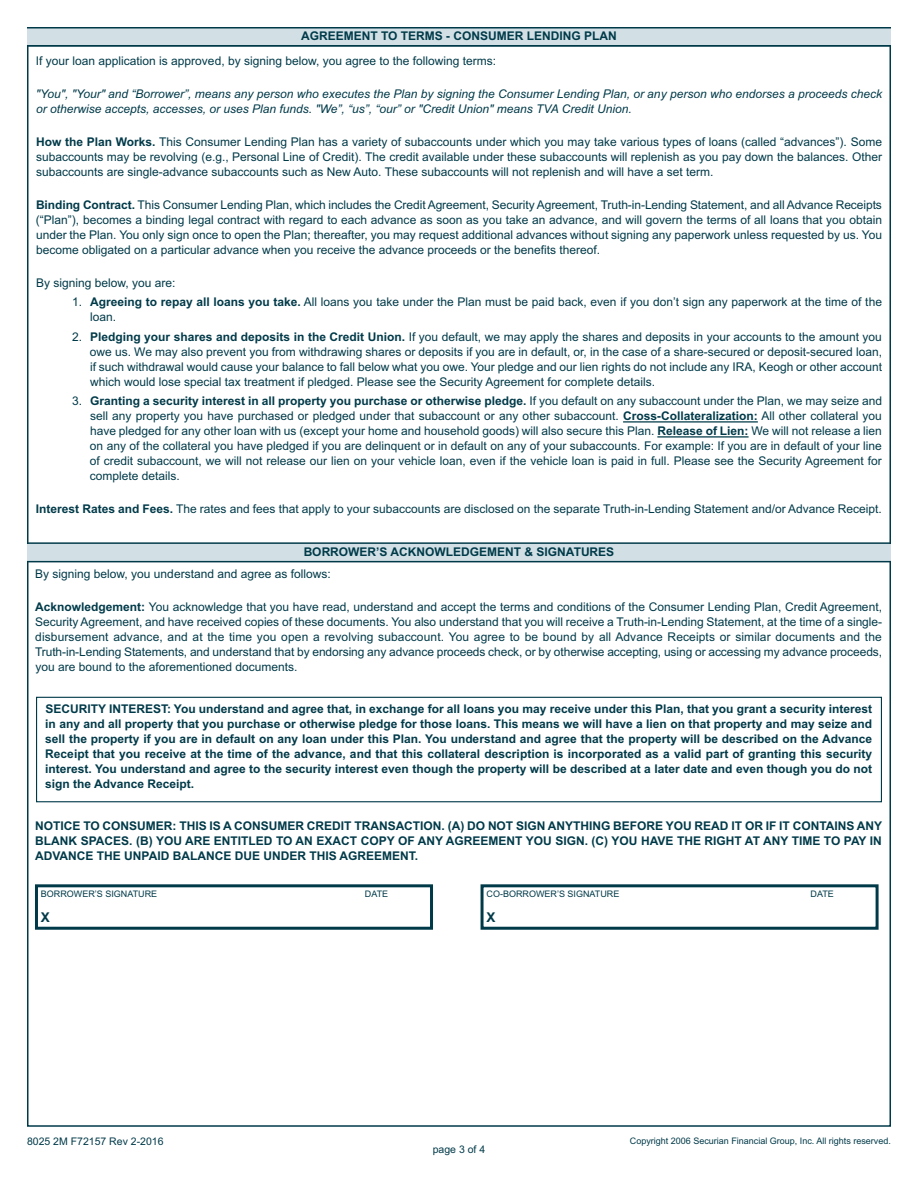
<style>
.page{position:relative;width:918px;height:1188px;background:#fff}
.page>*{position:absolute;margin:0;border:0;box-sizing:border-box;transform-origin:0 0}
.t1{font:700 13.5px "Arial";color:#003a49}
.t2{font:12px/15px "Arial";color:#003a49;text-align:justify}
.t3{font:700 12px/15px "Arial";color:#003a49;text-align:justify}
.t4{font:italic 12px/15px "Arial";color:#003a49}
.t5{font:10.5px "Arial";color:#003a49}
.t6{font:9px "Arial";color:#003a49}
.s1{font-weight:700}
</style>
<div class="page">
<div style="left:36px;top:697px;width:846px;height:105px;border:1px solid #003a49"></div>
<div style="left:27px;top:544px;width:864px;height:18px;background:#d2e0e6"></div>
<div style="left:27px;top:28px;width:864px;height:18px;background:#d2e0e6"></div>
<hr style="left:623px;top:421px;width:135px;height:2px;background:#003a49">
<hr style="left:657px;top:436px;width:92px;height:2px;background:#003a49">
<div style="left:35px;top:884px;width:398px;height:46px;border:3px solid #003a49"></div>
<div style="left:481px;top:884px;width:398px;height:46px;border:3px solid #003a49"></div>
<hr style="left:27px;top:542px;width:864px;height:2px;background:#003a49">
<hr style="left:27px;top:561px;width:864px;height:1px;background:#003a49">
<hr style="left:27px;top:27px;width:864px;height:1px;background:#003a49">
<hr style="left:27px;top:45px;width:864px;height:1px;background:#003a49">
<p class="t3" style="left:301px;top:29px;width:317px">AGREEMENT TO TERMS - CONSUMER LENDING PLAN</p>
<p class="t2" style="left:36px;top:53px;width:462px">If your loan application is approved, by signing below, you agree to the following terms:</p>
<p class="t4" style="left:36px;top:86px;width:848px">"You", "Your" and “Borrower”, means any person who executes the Plan by signing the Consumer Lending Plan, or any person who endorses a proceeds check or otherwise accepts, accesses, or uses Plan funds. "We”, “us”, “our” or "Credit Union" means TVA Credit Union.</p>
<p class="t2" style="left:36px;top:134px;width:848px"><span class="s1">How the Plan Works.</span> This Consumer Lending Plan has a variety of subaccounts under which you may take various types of loans (called “advances”). Some subaccounts may be revolving (e.g., Personal Line of Credit). The credit available under these subaccounts will replenish as you pay down the balances. Other subaccounts are single-advance subaccounts such as New Auto. These subaccounts will not replenish and will have a set term.</p>
<p class="t2" style="left:36px;top:197px;width:848px"><span class="s1">Binding Contract.</span> This Consumer Lending Plan, which includes the Credit Agreement, Security Agreement, Truth-in-Lending Statement, and all Advance Receipts (“Plan”), becomes a binding legal contract with regard to each advance as soon as you take an advance, and will govern the terms of all loans that you obtain under the Plan. You only sign once to open the Plan; thereafter, you may request additional advances without signing any paperwork unless requested by us. You become obligated on a particular advance when you receive the advance proceeds or the benefits thereof.</p>
<p class="t2" style="left:36px;top:275px;width:141px">By signing below, you are:</p>
<p class="t2" style="left:90px;top:295px;width:793px;text-indent:-18px">1. <span class="s1">Agreeing to repay all loans you take.</span> All loans you take under the Plan must be paid back, even if you don’t sign any paperwork at the time of the loan.</p>
<p class="t2" style="left:90px;top:329px;width:794px;text-indent:-18px">2. <span class="s1">Pledging your shares and deposits in the Credit Union.</span> If you default, we may apply the shares and deposits in your accounts to the amount you owe us. We may also prevent you from withdrawing shares or deposits if you are in default, or, in the case of a share-secured or deposit-secured loan, if such withdrawal would cause your balance to fall below what you owe. Your pledge and our lien rights do not include any IRA, Keogh or other account which would lose special tax treatment if pledged. Please see the Security Agreement for complete details.</p>
<p class="t2" style="left:90px;top:394px;width:794px;text-indent:-18px">3. <span class="s1">Granting a security interest in all property you purchase or otherwise pledge.</span> If you default on any subaccount under the Plan, we may seize and sell any property you have purchased or pledged under that subaccount or any other subaccount. <span class="s1">Cross-Collateralization:</span> All other collateral you have pledged for any other loan with us (except your home and household goods) will also secure this Plan. <span class="s1">Release of Lien:</span> We will not release a lien on any of the collateral you have pledged if you are delinquent or in default on any of your subaccounts. For example: If you are in default of your line of credit subaccount, we will not release our lien on your vehicle loan, even if the vehicle loan is paid in full. Please see the Security Agreement for complete details.</p>
<p class="t2" style="left:36px;top:502px;width:848px"><span class="s1">Interest Rates and Fees.</span> The rates and fees that apply to your subaccounts are disclosed on the separate Truth-in-Lending Statement and/or Advance Receipt.</p>
<p class="t3" style="left:304px;top:545px;width:312px">BORROWER’S ACKNOWLEDGEMENT &amp; SIGNATURES</p>
<p class="t2" style="left:35px;top:567px;width:297px">By signing below, you understand and agree as follows:</p>
<p class="t2" style="left:35px;top:600px;width:849px"><span class="s1">Acknowledgement:</span> You acknowledge that you have read, understand and accept the terms and conditions of the Consumer Lending Plan, Credit Agreement, Security Agreement, and have received copies of these documents. You also understand that you will receive a Truth-in-Lending Statement, at the time of a single&shy;disbursement advance, and at the time you open a revolving subaccount. You agree to be bound by all Advance Receipts or similar documents and the Truth-in-Lending Statements, and understand that by endorsing any advance proceeds check, or by otherwise accepting, using or accessing my advance proceeds, you are bound to the aforementioned documents.</p>
<p class="t3" style="left:45px;top:702px;width:829px">SECURITY INTEREST: You understand and agree that, in exchange for all loans you may receive under this Plan, that you grant a security interest in any and all property that you purchase or otherwise pledge for those loans. This means we will have a lien on that property and may seize and sell the property if you are in default on any loan under this Plan. You understand and agree that the property will be described on the Advance Receipt that you receive at the time of the advance, and that this collateral description is incorporated as a valid part of granting this security interest. You understand and agree to the security interest even though the property will be described at a later date and even though you do not sign the Advance Receipt.</p>
<p class="t3" style="left:35px;top:819px;width:849px">NOTICE TO CONSUMER: THIS IS A CONSUMER CREDIT TRANSACTION. (A) DO NOT SIGN ANYTHING BEFORE YOU READ IT OR IF IT CONTAINS ANY BLANK SPACES. (B) YOU ARE ENTITLED TO AN EXACT COPY OF ANY AGREEMENT YOU SIGN. (C) YOU HAVE THE RIGHT AT ANY TIME TO PAY IN ADVANCE THE UNPAID BALANCE DUE UNDER THIS AGREEMENT.</p>
<p class="t6" style="left:41px;top:888px;width:118px">BORROWER’S SIGNATURE</p>
<p class="t6" style="left:365px;top:888px;width:25px">DATE</p>
<p class="t1" style="left:41px;top:908px;width:11px">X</p>
<p class="t6" style="left:487px;top:888px;width:134px">CO-BORROWER’S SIGNATURE</p>
<p class="t6" style="left:811px;top:888px;width:25px">DATE</p>
<p class="t1" style="left:487px;top:908px;width:11px">X</p>
<p class="t5" style="left:27px;top:1135px;width:138px">8025 2M F72157 Rev 2-2016</p>
<p class="t5" style="left:433px;top:1142px;width:54px">page 3 of 4</p>
<p class="t6" style="left:630px;top:1135px;width:263px">Copyright 2006 Securian Financial Group, Inc. All rights reserved.</p>
</div>
